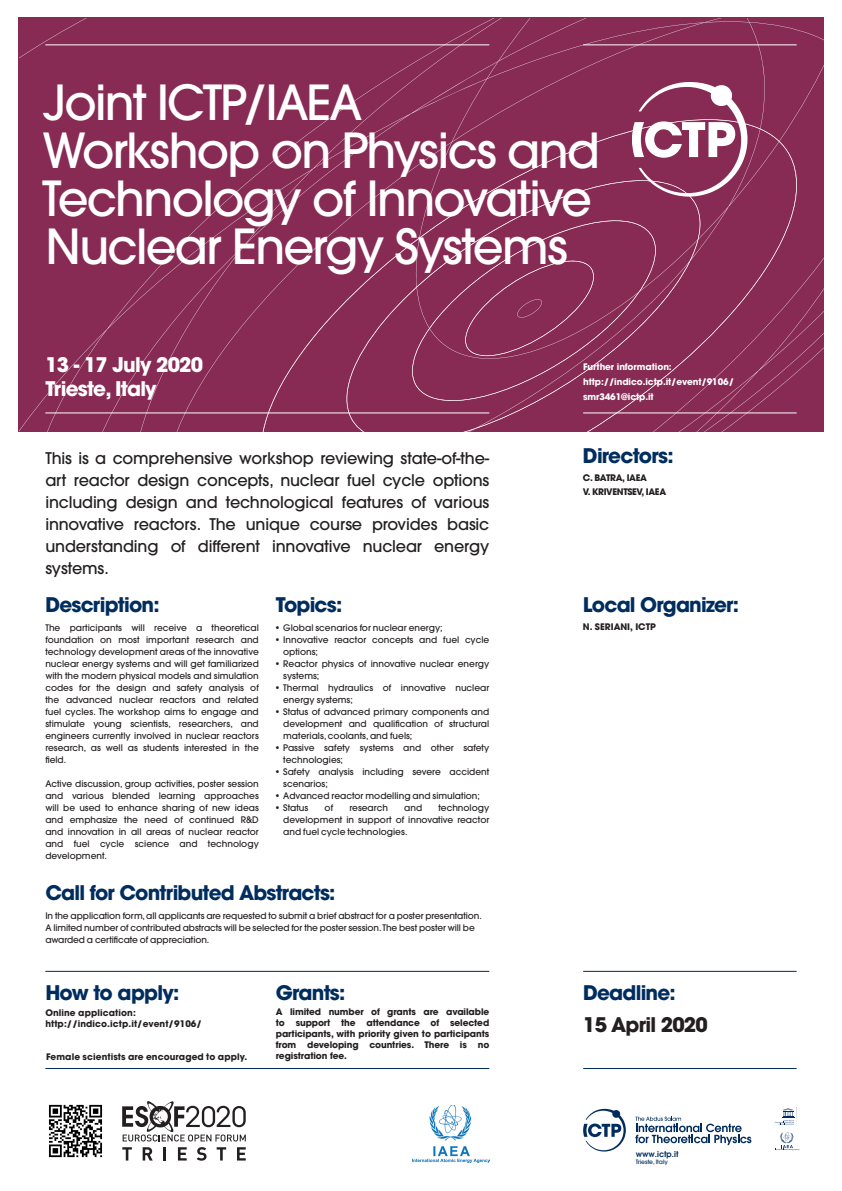
<style>
.page{position:relative;width:842px;height:1191px;background:#fff}
.page>*{position:absolute;margin:0;border:0;box-sizing:border-box;transform-origin:0 0}
.t1{font:500 48px/48px "Avant Garde";letter-spacing:-.035em;color:#fff}
.t2{font:700 20px "Avant Garde";letter-spacing:-.04em;color:#002d5e}
.t3{font:700 20px "Avant Garde";letter-spacing:-.04em;color:#fff}
.t4{font:700 20px "Avant Garde";letter-spacing:-.04em;color:#231f20}
.Body{font:500 16px/22px "Avant Garde";letter-spacing:-.01em;color:#231f20;text-align:justify}
.Body-2{font:500 9px/12px "Avant Garde";color:#231f20}
.Body-3{font:700 9px/11px "Avant Garde";color:#231f20;text-align:justify}
.t5{font:700 9px "Avant Garde";letter-spacing:-.01em;color:#fff}
.Body-4{font:700 9px "Avant Garde";letter-spacing:-.04em;color:#231f20}
.Body-5{font:600 8px "Avant Garde";color:#002d5e}
.t6{font:500 6px "Avant Garde";letter-spacing:-.01em;color:#002d5e}
</style>
<div class="page">
<div style="left:20px;top:18px;width:803px;height:414px;background:#872b54"></div>
<div style="left:250px;top:118px;width:558px;height:314px;background:#872b54"></div>
<svg style="left:583px;top:1108px;width:43px;height:43px"></svg>
<svg style="left:635px;top:1116px;width:116px;height:29px"></svg>
<svg style="left:775px;top:1107px;width:25px;height:43px"></svg>
<img style="left:49px;top:1104px;width:53px;height:54px">
<hr style="left:45px;top:970px;width:444px;height:1px;background:#002d5e">
<hr style="left:45px;top:1068px;width:444px;height:1px;background:#002d5e">
<hr style="left:583px;top:970px;width:214px;height:1px;background:#002d5e">
<hr style="left:583px;top:1068px;width:214px;height:1px;background:#002d5e">
<img style="left:412px;top:1105px;width:77px;height:57px">
<svg style="left:632px;top:82px;width:115px;height:115px"></svg>
<hr style="left:45px;top:44px;width:444px;height:1px;background:#fff">
<hr style="left:583px;top:44px;width:214px;height:1px;background:#fff">
<hr style="left:45px;top:412px;width:444px;height:1px;background:#fff">
<hr style="left:583px;top:412px;width:214px;height:1px;background:#fff">
<svg style="left:122px;top:1147px;width:10px;height:13px"></svg>
<svg style="left:143px;top:1147px;width:10px;height:13px"></svg>
<svg style="left:164px;top:1147px;width:2px;height:13px"></svg>
<svg style="left:178px;top:1147px;width:9px;height:13px"></svg>
<svg style="left:197px;top:1147px;width:9px;height:13px"></svg>
<svg style="left:217px;top:1147px;width:9px;height:13px"></svg>
<svg style="left:237px;top:1147px;width:9px;height:13px"></svg>
<svg style="left:122px;top:1101px;width:124px;height:40px"></svg>
<p class="t1" style="left:43px;top:79px;width:321px">Joint ICTP/IAEA</p>
<p class="t1" style="left:42px;top:127px;width:559px">Workshop on Physics and<br>Technology of Innovative<br>Nuclear Energy Systems</p>
<p class="t3" style="left:45px;top:352px;width:159px">13 - 17 July 2020</p>
<p class="t3" style="left:45px;top:376px;width:113px">Trieste, Italy</p>
<p class="Body" style="left:45px;top:447px;width:445px">This is a comprehensive workshop reviewing state-of-the&shy;art reactor design concepts, nuclear fuel cycle options including design and technological features of various innovative reactors. The unique course provides basic understanding of different innovative nuclear energy systems.</p>
<p class="t2" style="left:45px;top:592px;width:116px">Description:</p>
<p class="Body-2" style="left:45px;top:622px;width:215px;text-align:justify">The participants will receive a theoretical foundation on most important research and technology development areas of the innovative nuclear energy systems and will get familiarized with the modern physical models and simulation codes for the design and safety analysis of the advanced nuclear reactors and related fuel cycles. The workshop aims to engage and stimulate young scientists, researchers, and engineers currently involved in nuclear reactors research, as well as students interested in the field.</p>
<p class="Body-2" style="left:45px;top:778px;width:215px;text-align:justify">Active discussion, group activities, poster session and various blended learning approaches will be used to enhance sharing of new ideas and emphasize the need of continued R&amp;D and innovation in all areas of nuclear reactor and fuel cycle science and technology development.</p>
<p class="t2" style="left:276px;top:592px;width:68px">Topics:</p>
<p class="Body-2" style="left:275px;top:622px;width:169px">• Global scenarios for nuclear energy;</p>
<p class="Body-2" style="left:283px;top:634px;width:208px;text-indent:-9px">• Innovative reactor concepts and fuel cycle options;</p>
<p class="Body-2" style="left:283px;top:658px;width:208px;text-indent:-9px">• Reactor physics of innovative nuclear energy systems;</p>
<p class="Body-2" style="left:283px;top:682px;width:208px;text-indent:-9px">• Thermal hydraulics of innovative nuclear energy systems;</p>
<p class="Body-2" style="left:283px;top:706px;width:208px;text-align:justify;text-indent:-9px">• Status of advanced primary components and development and qualification of structural materials, coolants, and fuels;</p>
<p class="Body-2" style="left:283px;top:742px;width:208px;text-indent:-9px">• Passive safety systems and other safety technologies;</p>
<p class="Body-2" style="left:283px;top:766px;width:208px;text-indent:-9px">• Safety analysis including severe accident scenarios;</p>
<p class="Body-2" style="left:275px;top:790px;width:207px">• Advanced reactor modelling and simulation;</p>
<p class="Body-2" style="left:275px;top:802px;width:35px">• Status</p>
<p class="Body-2" style="left:325px;top:802px;width:10px">of</p>
<p class="Body-2" style="left:349px;top:802px;width:40px">research</p>
<p class="Body-2" style="left:404px;top:802px;width:20px">and</p>
<p class="Body-2" style="left:283px;top:802px;width:208px;text-align:justify;text-indent:155px">technology development in support of innovative reactor and fuel cycle technologies.</p>
<p class="t2" style="left:45px;top:879px;width:292px">Call for Contributed Abstracts:</p>
<p class="Body-2" style="left:45px;top:910px;width:438px">In the application form, all applicants are requested to submit a brief abstract for a poster presentation.</p>
<p class="Body-2" style="left:45px;top:922px;width:431px">A limited number of contributed abstracts will be selected for the poster session. The best poster will be</p>
<p class="Body-2" style="left:45px;top:934px;width:166px">awarded a certificate of appreciation.</p>
<p class="t2" style="left:45px;top:979px;width:135px">How to apply:</p>
<p class="Body-3" style="left:45px;top:1007px;width:92px">Online application:</p>
<p class="Body-3" style="left:45px;top:1018px;width:158px">http://indico.ictp.it/event/9106/</p>
<p class="Body-3" style="left:46px;top:1050px;width:203px">Female scientists are encouraged to apply.</p>
<p class="t2" style="left:276px;top:979px;width:71px">Grants:</p>
<p class="Body-3" style="left:276px;top:1006px;width:215px">A limited number of grants are available to support the attendance of selected participants, with priority given to participants from developing countries. There is no registration fee.</p>
<p class="t5" style="left:583px;top:360px;width:90px">Further information:</p>
<p class="t5" style="left:583px;top:375px;width:152px">http://indico.ictp.it/event/9106/</p>
<p class="t5" style="left:583px;top:390px;width:72px">smr3461@ictp.it</p>
<p class="t2" style="left:583px;top:442px;width:92px">Directors:</p>
<p class="Body-4" style="left:583px;top:471px;width:65px">C. BATRA, IAEA</p>
<p class="Body-4" style="left:583px;top:485px;width:85px">V. KRIVENTSEV, IAEA</p>
<p class="t2" style="left:583px;top:592px;width:158px">Local Organizer:</p>
<p class="Body-3" style="left:583px;top:621px;width:75px">N. SERIANI, ICTP</p>
<p class="t2" style="left:583px;top:979px;width:94px">Deadline:</p>
<p class="t4" style="left:583px;top:1012px;width:126px">15 April 2020</p>
<p class="Body-5" style="left:636px;top:1148px;width:44px">www.ictp.it</p>
<p class="t6" style="left:636px;top:1158px;width:34px">Trieste, Italy</p>
</div>
